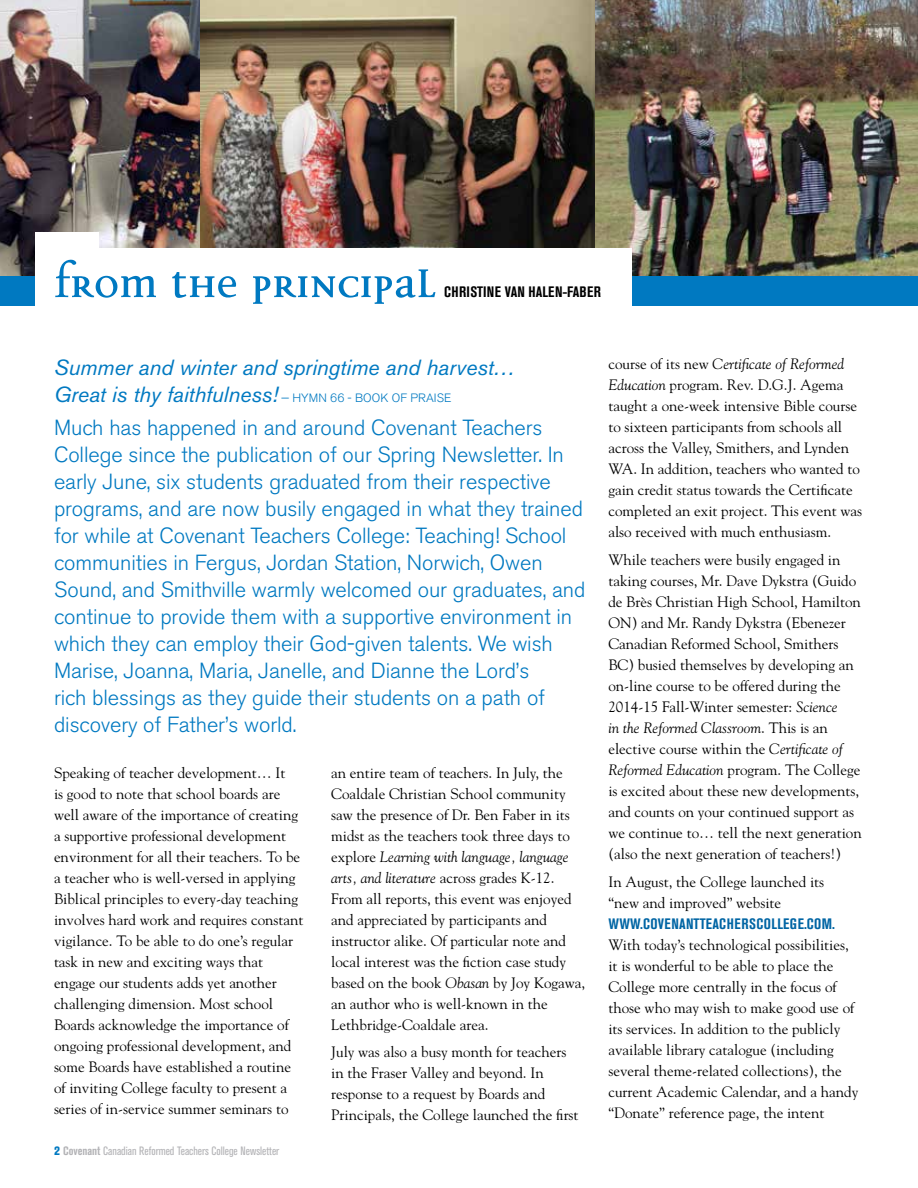
<style>
.page{position:relative;width:918px;height:1188px;background:#fff}
.page>*{position:absolute;margin:0;border:0;box-sizing:border-box;transform-origin:0 0}
.t1{font:700 54px "Disturbance";letter-spacing:-.01em;color:#0079c1}
.t2{font:300 21.75px/27px "Akzidenz Grotesk BE";letter-spacing:-.005em;color:#0079c1}
.t3{font:italic 21.75px/27px "Akzidenz Grotesk BE";letter-spacing:-.005em;color:#0079c1}
.t4{font:15px/21px "Goudy";color:#000}
.t5{font:700 condensed 15px "Akzidenz Grotesk BE";letter-spacing:.035em;color:#0065a4}
.t6{font:700 condensed 15px "Akzidenz Grotesk BE";letter-spacing:.015em;color:#000}
.t7{font:condensed 12px "Akzidenz Grotesk BE";color:#b3b3b6}
.s1{font-weight:300;font-style:normal;font-size:12px}
.s2{font-style:italic}
.s3{font-weight:800;color:#0079c1}
.s4{font-weight:700}
</style>
<div class="page">
<img style="left:595px;top:0;width:323px;height:276px">
<img style="left:0;top:0;width:200px;height:276px">
<img style="left:200px;top:0;width:395px;height:248px">
<div style="left:0;top:276px;width:918px;height:29px;background:#0079c1"></div>
<div style="left:36px;top:233px;width:63px;height:86px;background:#fff"></div>
<div style="left:43px;top:249px;width:589px;height:66px;background:#fff"></div>
<h1 class="t1" style="left:54px;top:259px;width:384px">From the Principal</h1>
<p class="t6" style="left:444px;top:283px;width:151px">CHRISTINE VAN HALEN-FABER</p>
<h2 class="t3" style="left:54px;top:354px;width:463px">Summer and winter and springtime and harvest…<br>Great is thy faithfulness! <span class="s1">— Hymn 66 - Book of Praise</span></h2>
<p class="t2" style="left:54px;top:415px;width:533px">M uch has happened in and around Covenant Teachers College since the publication of our Spring Newsletter. I n early June, six students graduated from their respective programs, and are now busily engaged in what they trained for while at Covenant Teachers College: Teaching! School communities in Fergus, Jordan Station, Norwich, Owen Sound, and Smithville warmly welcomed our graduates, and continue to provide them with a supportive environment in which they can employ their God-given talents. We wish Marise, Joanna, Maria, Janelle, and Dianne the Lord’s<br>rich blessings as they guide their students on a path of discovery of Father’s world.</p>
<p class="t4" style="left:54px;top:761px;width:251px">Speaking of teacher development… It<br>is good to note that school boards are well aware of the importance of creating a supportive professional development environment for all their teachers. To be a teacher who is well-versed in applying Biblical principles to every-day teaching involves hard work and requires constant vigilance. To be able to do one’s regular task in new and exciting ways that engage our students adds yet another challenging dimension. Most school Boards acknowledge the importance of ongoing professional development, and some Boards have established a routine of inviting College faculty to present a series of in-service summer seminars to</p>
<p class="t4" style="left:331px;top:761px;width:256px">an entire team of teachers. In July, the Coaldale Christian School community saw the presence of Dr. Ben Faber in its midst as the teachers took three days to explore <span class="s2">Learning with language, language arts, and literature</span> across grades K-12.<br>From all reports, this event was enjoyed and appreciated by participants and instructor alike. Of particular note and local interest was the fiction case study based on the book <span class="s2">Obasan</span> by Joy Kogawa, an author who is well-known in the Lethbridge-Coaldale area.</p>
<p class="t4" style="left:331px;top:1041px;width:249px">July was also a busy month for teachers in the Fraser Valley and beyond. In response to a request by Boards and Principals, the College launched the first</p>
<p class="t7" style="left:54px;top:1144px;width:227px"><span class="s3">2</span> <span class="s4">COVENANT</span> Canadian Reformed Teachers College Newsletter</p>
<p class="t4" style="left:608px;top:353px;width:255px">course of its new <span class="s2">Certificate of Reformed Education</span> program. Rev. D.G.J. Agema taught a one-week intensive Bible course to sixteen participants from schools all across the Valley, Smithers, and Lynden WA. In addition, teachers who wanted to gain credit status towards the Certificate completed an exit project. This event was also received with much enthusiasm.</p>
<p class="t4" style="left:608px;top:549px;width:255px">While teachers were busily engaged in taking courses, Mr. Dave Dykstra (Guido de Brès Christian High School, Hamilton ON) and Mr. Randy Dykstra (Ebenezer Canadian Reformed School, Smithers BC) busied themselves by developing an on-line course to be offered during the 2014-15 Fall-Winter semester: <span class="s2">Science<br>in the Reformed Classroom</span>. This is an elective course within the <span class="s2">Certificate of Reformed Education</span> program. The College is excited about these new developments, and counts on your continued support as we continue to… tell the next generation (also the next generation of teachers!)</p>
<p class="t4" style="left:608px;top:871px;width:217px">In August, the College launched its “new and improved” website</p>
<p class="t5" style="left:608px;top:915px;width:12px">WWW</p>
<p class="t5" style="left:640px;top:915px;width:54px">.COVENANTTE</p>
<p class="t5" style="left:712px;top:915px;width:31px">ACHERSC</p>
<p class="t5" style="left:764px;top:915px;width:73px">OLLEGE.COM.</p>
<p class="t4" style="left:608px;top:934px;width:251px">With today’s technological possibilities, it is wonderful to be able to place the College more centrally in the focus of those who may wish to make good use of its services. In addition to the publicly available library catalogue (including several theme-related collections), the current Academic Calendar, and a handy “Donate” reference page, the intent</p>
</div>
